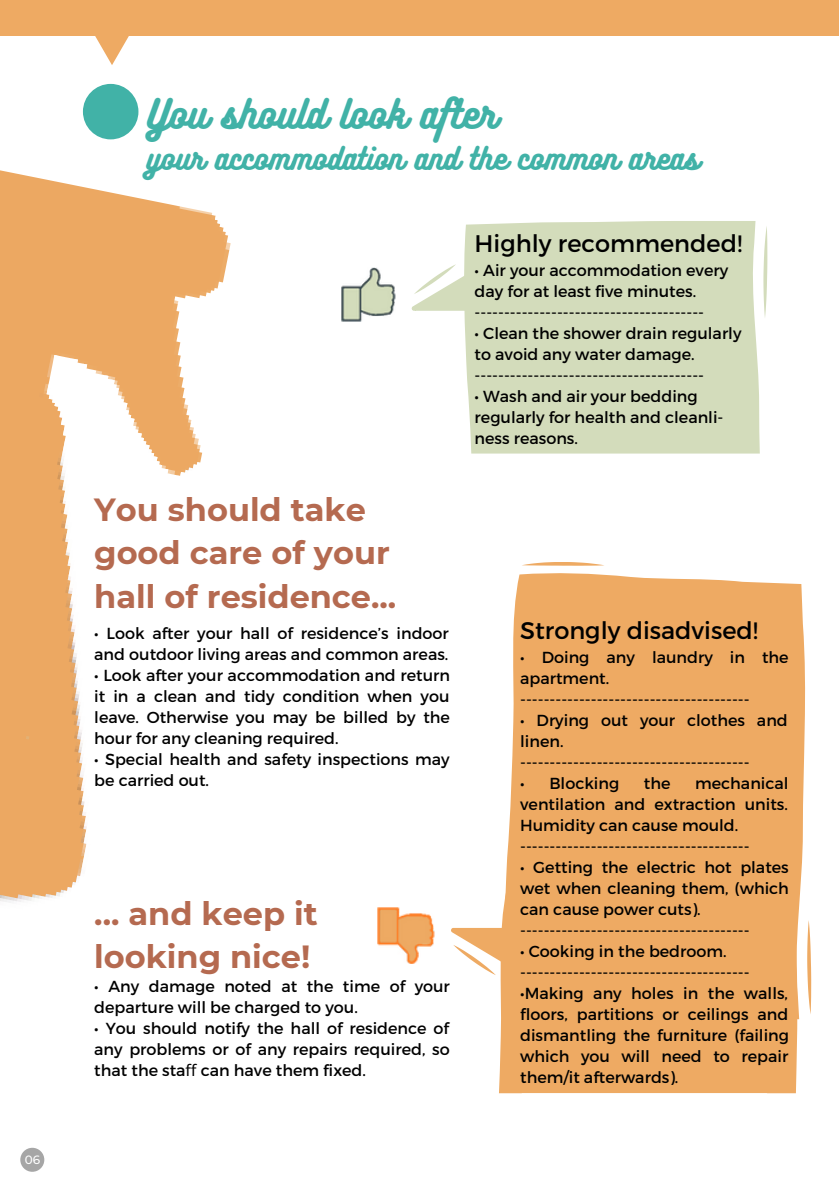
<style>
.page{position:relative;width:839px;height:1191px;background:#fff}
.page>*{position:absolute;margin:0;border:0;box-sizing:border-box;transform-origin:0 0}
.t1{font:36px "Bukhari Script";color:#41b2a7}
.t2{font:700 32px/43.6px "Montserrat";color:#b56a50}
.t3{font:28px "Bukhari Script";color:#41b2a7}
.t4{font:24px "Montserrat";color:#000}
.t5{font:16px/21px "Montserrat";color:#000}
.t6{font:500 12px "Montserrat";color:#fff}
.s1{font-family:"Noto Sans"}
</style>
<div class="page">
<div style="left:83px;top:84px;width:55px;height:55px;background:#41b2a7;border-radius:50%"></div>
<div style="left:0;top:0;width:838px;height:36px;background:#eeaa63"></div>
<svg style="left:95px;top:36px;width:34px;height:29px"></svg>
<div style="left:489px;top:926px;width:310px;height:167px;background:#eeaa63"></div>
<div style="left:464px;top:221px;width:296px;height:233px;background:#d3dcbb"></div>
<svg style="left:411px;top:261px;width:81px;height:50px"></svg>
<svg style="left:763px;top:226px;width:4px;height:91px"></svg>
<img style="left:341px;top:267px;width:55px;height:54px">
<img style="left:0;top:131px;width:231px;height:772px">
<img style="left:377px;top:907px;width:58px;height:57px">
<div style="left:502px;top:573px;width:304px;height:446px;background:#eeaa63"></div>
<svg style="left:451px;top:928px;width:81px;height:51px"></svg>
<svg style="left:807px;top:920px;width:4px;height:94px"></svg>
<svg style="left:522px;top:563px;width:82px;height:3px"></svg>
<svg style="left:499px;top:1093px;width:297px;height:1px"></svg>
<div style="left:20px;top:1148px;width:24px;height:24px;background:#a6a6a6;border-radius:50%"></div>
<p class="t6" style="left:25px;top:1152px;width:17px">06</p>
<h1 class="t1" style="left:147px;top:91px;width:351px">You should look after</h1>
<h3 class="t3" style="left:147px;top:140px;width:553px">your accommodation and the common areas</h3>
<h2 class="t2" style="left:94px;top:487px;width:303px">You should take good care of your hall of residence...</h2>
<p class="t5" style="left:94px;top:622px;width:356px">• Look after your hall of residence’s indoor and outdoor living areas and common areas.</p>
<p class="t5" style="left:94px;top:664px;width:357px;text-align:justify">• Look after your accommodation and return it in a clean and tidy condition when you leave. Otherwise you may be billed by the hour for any cleaning required.</p>
<p class="t5" style="left:94px;top:748px;width:357px">• Special health and safety inspections may be carried out.</p>
<h2 class="t2" style="left:94px;top:892px;width:225px">... and keep it looking nice!</h2>
<p class="t5" style="left:94px;top:975px;width:357px">• Any damage noted at the time of your departure will be charged to you.</p>
<p class="t5" style="left:94px;top:1017px;width:357px;text-align:justify">• You should notify the hall of residence of any problems or of any repairs required, so that the sta<span class="s1">ff</span> can have them fixed.</p>
<h3 class="t4" style="left:474px;top:228px;width:269px">Highly recommended!</h3>
<p class="t5" style="left:474px;top:259px;width:255px">• Air your accommodation every day for at least five minutes. ---------------------------------------</p>
<p class="t5" style="left:474px;top:322px;width:268px">• Clean the shower drain regularly to avoid any water damage. ---------------------------------------</p>
<p class="t5" style="left:474px;top:385px;width:250px">• Wash and air your bedding regularly for health and cleanli&shy;ness reasons.</p>
<h3 class="t4" style="left:520px;top:615px;width:239px">Strongly disadvised!</h3>
<p class="t5" style="left:520px;top:646px;width:270px">• Doing any laundry in the apartment. ---------------------------------------</p>
<p class="t5" style="left:520px;top:709px;width:269px">• Drying out your clothes and linen. ---------------------------------------</p>
<p class="t5" style="left:520px;top:772px;width:101px">• Blocking</p>
<p class="t5" style="left:644px;top:772px;width:28px">the</p>
<p class="t5" style="left:520px;top:772px;width:270px;text-indent:175px">mechanical ventilation and extraction units.<br>Humidity can cause mould. ---------------------------------------</p>
<p class="t5" style="left:520px;top:856px;width:270px">• Getting the electric hot plates wet when cleaning them, (which can cause power cuts). ---------------------------------------</p>
<p class="t5" style="left:520px;top:940px;width:231px">• Cooking in the bedroom. ---------------------------------------</p>
<p class="t5" style="left:520px;top:982px;width:270px;text-align:justify">•Making any holes in the walls, floors, partitions or ceilings and dismantling the furniture (failing which you will need to repair them/it afterwards).</p>
</div>
